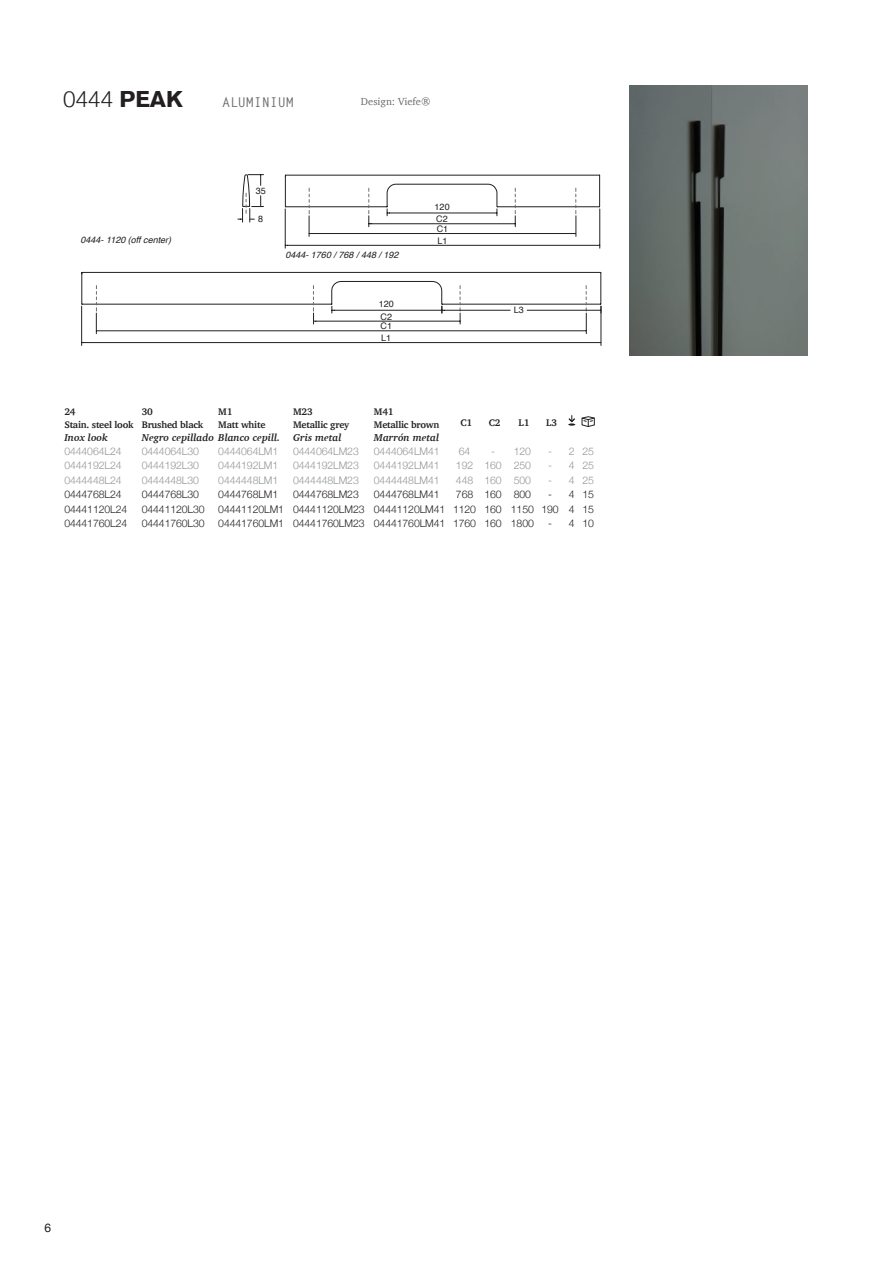
<style>
.page{position:relative;width:893px;height:1263px;background:#fff}
.page>*{position:absolute;margin:0;border:0;box-sizing:border-box;transform-origin:0 0}
.t1{font:300 22.5px "Helvetica Neue";color:#231f20}
.t2{font:700 13.5px "Letter Gothic Std";letter-spacing:-.01em;color:#6c6d70}
.t3{font:12px "Helvetica Neue";color:#231f20}
.t4{font:300 10.5px "Helvetica Neue";letter-spacing:-.01em;color:#231f20}
.t5{font:300 10.5px "Helvetica Neue";letter-spacing:-.01em;color:#939598}
.t6{font:10.5px "Charter";color:#6c6d70}
.t7{font:italic 700 10.2px "Charter";color:#231f20}
.t8{font:700 9.75px "Charter";letter-spacing:-.02em;color:#231f20}
.t9{font:italic 9px "Helvetica";color:#231f20}
.t10{font:9px "Helvetica";color:#231f20}
.s1{font-family:"Akzidenz Grotesk";font-weight:900}
</style>
<div class="page">
<img style="left:629px;top:85px;width:179px;height:271px">
<svg style="left:568px;top:415px;width:7px;height:11px"></svg>
<svg style="left:581px;top:416px;width:14px;height:11px"></svg>
<hr style="left:84px;top:342px;width:517px;height:1px;background:#231f20">
<hr style="left:601px;top:306px;width:1px;height:39px;background:#231f20">
<hr style="left:81px;top:306px;width:1px;height:39px;background:#231f20">
<svg style="left:81px;top:271px;width:521px;height:63px"></svg>
<svg style="left:238px;top:174px;width:26px;height:48px"></svg>
<hr style="left:287px;top:245px;width:313px;height:1px;background:#231f20">
<hr style="left:599px;top:209px;width:1px;height:39px;background:#231f20">
<hr style="left:285px;top:209px;width:1px;height:39px;background:#231f20">
<svg style="left:284px;top:174px;width:316px;height:62px"></svg>
<p class="t1" style="left:63px;top:81px;width:121px">0444 <span class="s1">PEAK</span></p>
<p class="t2" style="left:222px;top:94px;width:73px">ALUMINIUM</p>
<p class="t6" style="left:361px;top:93px;width:71px">Design: Viefe®</p>
<p class="t9" style="left:80px;top:233px;width:92px">0444- 1120 (off center)</p>
<p class="t10" style="left:256px;top:183px;width:12px">35</p>
<p class="t10" style="left:258px;top:212px;width:7px">8</p>
<p class="t10" style="left:436px;top:212px;width:13px">C2</p>
<p class="t10" style="left:437px;top:222px;width:13px">C1</p>
<p class="t10" style="left:437px;top:233px;width:12px">L1</p>
<p class="t10" style="left:435px;top:200px;width:17px">120</p>
<p class="t9" style="left:285px;top:247px;width:115px">0444- 1760 / 768 / 448 / 192</p>
<p class="t10" style="left:379px;top:297px;width:17px">120</p>
<p class="t10" style="left:380px;top:309px;width:13px">C2</p>
<p class="t10" style="left:380px;top:319px;width:13px">C1</p>
<p class="t10" style="left:381px;top:331px;width:12px">L1</p>
<p class="t10" style="left:514px;top:303px;width:12px">L3</p>
<p class="t8" style="left:64px;top:403px;width:13px">24</p>
<p class="t8" style="left:142px;top:403px;width:13px">30</p>
<p class="t8" style="left:218px;top:403px;width:16px">M1</p>
<p class="t8" style="left:293px;top:403px;width:21px">M23</p>
<p class="t8" style="left:374px;top:403px;width:21px">M41</p>
<p class="t8" style="left:64px;top:417px;width:71px">Stain. steel look</p>
<p class="t8" style="left:142px;top:417px;width:63px">Brushed black</p>
<p class="t8" style="left:218px;top:417px;width:49px">Matt white</p>
<p class="t8" style="left:293px;top:417px;width:58px">Metallic grey</p>
<p class="t8" style="left:374px;top:417px;width:67px">Metallic brown</p>
<p class="t8" style="left:460px;top:414px;width:13px">C1</p>
<p class="t8" style="left:489px;top:414px;width:13px">C2</p>
<p class="t8" style="left:519px;top:414px;width:12px">L1</p>
<p class="t8" style="left:546px;top:414px;width:12px">L3</p>
<p class="t7" style="left:64px;top:429px;width:45px">Inox look</p>
<p class="t7" style="left:142px;top:429px;width:140px">Negro cepillado Blanco cepill.</p>
<p class="t7" style="left:293px;top:429px;width:50px">Gris metal</p>
<p class="t7" style="left:374px;top:429px;width:67px">Marrón metal</p>
<p class="t5" style="left:64px;top:443px;width:59px">0444064L24</p>
<p class="t5" style="left:142px;top:443px;width:59px">0444064L30</p>
<p class="t5" style="left:218px;top:443px;width:62px">0444064LM1</p>
<p class="t5" style="left:293px;top:443px;width:67px">0444064LM23</p>
<p class="t5" style="left:374px;top:443px;width:67px">0444064LM41</p>
<p class="t5" style="left:459px;top:443px;width:13px">64</p>
<p class="t5" style="left:491px;top:443px;width:5px">-</p>
<p class="t5" style="left:514px;top:443px;width:19px">120</p>
<p class="t5" style="left:548px;top:443px;width:5px">-</p>
<p class="t5" style="left:569px;top:443px;width:7px">2</p>
<p class="t5" style="left:582px;top:443px;width:13px">25</p>
<p class="t5" style="left:64px;top:457px;width:59px">0444192L24</p>
<p class="t5" style="left:142px;top:457px;width:59px">0444192L30</p>
<p class="t5" style="left:218px;top:457px;width:62px">0444192LM1</p>
<p class="t5" style="left:293px;top:457px;width:67px">0444192LM23</p>
<p class="t5" style="left:374px;top:457px;width:67px">0444192LM41</p>
<p class="t5" style="left:456px;top:457px;width:19px">192</p>
<p class="t5" style="left:484px;top:457px;width:19px">160</p>
<p class="t5" style="left:514px;top:457px;width:19px">250</p>
<p class="t5" style="left:548px;top:457px;width:5px">-</p>
<p class="t5" style="left:569px;top:457px;width:7px">4</p>
<p class="t5" style="left:582px;top:457px;width:13px">25</p>
<p class="t5" style="left:64px;top:472px;width:59px">0444448L24</p>
<p class="t5" style="left:142px;top:472px;width:59px">0444448L30</p>
<p class="t5" style="left:218px;top:472px;width:62px">0444448LM1</p>
<p class="t5" style="left:293px;top:472px;width:67px">0444448LM23</p>
<p class="t5" style="left:374px;top:472px;width:67px">0444448LM41</p>
<p class="t5" style="left:456px;top:472px;width:19px">448</p>
<p class="t5" style="left:484px;top:472px;width:19px">160</p>
<p class="t5" style="left:514px;top:472px;width:19px">500</p>
<p class="t5" style="left:548px;top:472px;width:5px">-</p>
<p class="t5" style="left:569px;top:472px;width:7px">4</p>
<p class="t5" style="left:582px;top:472px;width:13px">25</p>
<p class="t4" style="left:64px;top:486px;width:59px">0444768L24</p>
<p class="t4" style="left:142px;top:486px;width:59px">0444768L30</p>
<p class="t4" style="left:218px;top:486px;width:62px">0444768LM1</p>
<p class="t4" style="left:293px;top:486px;width:67px">0444768LM23</p>
<p class="t4" style="left:374px;top:486px;width:67px">0444768LM41</p>
<p class="t4" style="left:456px;top:486px;width:19px">768</p>
<p class="t4" style="left:484px;top:486px;width:19px">160</p>
<p class="t4" style="left:514px;top:486px;width:19px">800</p>
<p class="t4" style="left:548px;top:486px;width:5px">-</p>
<p class="t4" style="left:569px;top:486px;width:7px">4</p>
<p class="t4" style="left:582px;top:486px;width:13px">15</p>
<p class="t4" style="left:64px;top:501px;width:64px">04441120L24</p>
<p class="t4" style="left:142px;top:501px;width:64px">04441120L30</p>
<p class="t4" style="left:218px;top:501px;width:67px">04441120LM1</p>
<p class="t4" style="left:293px;top:501px;width:73px">04441120LM23</p>
<p class="t4" style="left:374px;top:501px;width:73px">04441120LM41</p>
<p class="t4" style="left:453px;top:501px;width:25px">1120</p>
<p class="t4" style="left:484px;top:501px;width:19px">160</p>
<p class="t4" style="left:511px;top:501px;width:25px">1150</p>
<p class="t4" style="left:541px;top:501px;width:19px">190</p>
<p class="t4" style="left:569px;top:501px;width:7px">4</p>
<p class="t4" style="left:582px;top:501px;width:13px">15</p>
<p class="t4" style="left:64px;top:515px;width:64px">04441760L24</p>
<p class="t4" style="left:142px;top:515px;width:64px">04441760L30</p>
<p class="t4" style="left:218px;top:515px;width:67px">04441760LM1</p>
<p class="t4" style="left:293px;top:515px;width:73px">04441760LM23</p>
<p class="t4" style="left:374px;top:515px;width:73px">04441760LM41</p>
<p class="t4" style="left:453px;top:515px;width:25px">1760</p>
<p class="t4" style="left:484px;top:515px;width:19px">160</p>
<p class="t4" style="left:511px;top:515px;width:25px">1800</p>
<p class="t4" style="left:548px;top:515px;width:5px">-</p>
<p class="t4" style="left:569px;top:515px;width:7px">4</p>
<p class="t4" style="left:582px;top:515px;width:13px">10</p>
<p class="t3" style="left:44px;top:1219px;width:8px">6</p>
</div>
